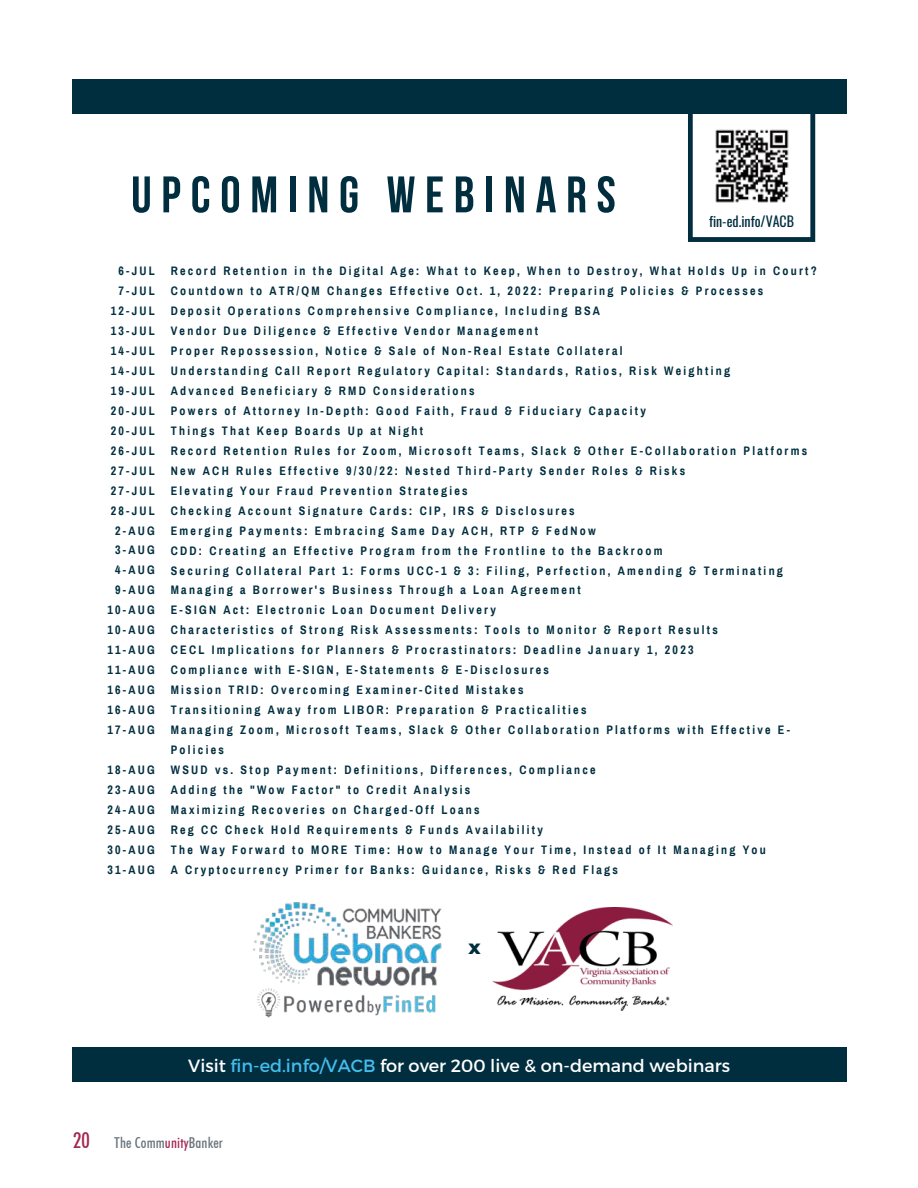
<style>
.page{position:relative;width:918px;height:1188px;background:#fff}
.page>*{position:absolute;margin:0;border:0;box-sizing:border-box;transform-origin:0 0}
.t1{font:700 51.3px "Bebas Neue";letter-spacing:.19em;color:#002e3f}
.t2{font:800 19.65px "Montserrat";color:#002e3f}
.t3{font:17.7px "Montserrat";color:#fff}
.t4{font:500 condensed 15px "Futura BT";letter-spacing:.01em;color:#677279}
.t5{font:13.95px "Oswald";color:#002e3f}
.t6{font:700 12px/20px "Archivo Narrow";letter-spacing:.19em;color:#002e3f;text-align:right}
.s1{color:#45bcec}
.s2{font-size:21.6px;color:#a52752}
.s3{color:#a52752}
</style>
<div class="page">
<svg style="left:688px;top:113px;width:127px;height:129px"></svg>
<div style="left:72px;top:79px;width:774px;height:34px;background:#002e3f"></div>
<div style="left:72px;top:1048px;width:774px;height:34px;background:#002e3f"></div>
<img style="left:492px;top:907px;width:181px;height:104px">
<img style="left:253px;top:902px;width:189px;height:116px">
<img style="left:707px;top:120px;width:90px;height:90px">
<h1 class="t1" style="left:131px;top:167px;width:486px">UPCOMING WEBINARS</h1>
<p class="t5" style="left:709px;top:209px;width:87px">fin-ed.info/VACB</p>
<p class="t6" style="left:107px;top:261px;width:49px">6-JUL<br>7-JUL<br>12-JUL<br>13-JUL<br>14-JUL<br>14-JUL<br>19-JUL<br>20-JUL<br>20-JUL<br>26-JUL<br>27-JUL<br>27-JUL<br>28-JUL<br>2-AUG<br>3-AUG<br>4-AUG<br>9-AUG<br>10-AUG<br>10-AUG<br>11-AUG<br>11-AUG<br>16-AUG<br>16-AUG<br>17-AUG</p>
<p class="t6" style="left:107px;top:760px;width:49px;text-align:justify">18-AUG 23-AUG 24-AUG 25-AUG 30-AUG 31-AUG</p>
<p class="t6" style="left:171px;top:261px;width:647px;text-align:left">Record Retention in the Digital Age: What to Keep, When to Destroy, What Holds Up in Court?<br>Countdown to ATR/QM Changes Effective Oct. 1, 2022: Preparing Policies &amp; Processes<br>Deposit Operations Comprehensive Compliance, Including BSA<br>Vendor Due Diligence &amp; Effective Vendor Management<br>Proper Repossession, Notice &amp; Sale of Non-Real Estate Collateral<br>Understanding Call Report Regulatory Capital: Standards, Ratios, Risk Weighting<br>Advanced Beneficiary &amp; RMD Considerations<br>Powers of Attorney In-Depth: Good Faith, Fraud &amp; Fiduciary Capacity<br>Things That Keep Boards Up at Night<br>Record Retention Rules for Zoom, Microsoft Teams, Slack &amp; Other E-Collaboration Platforms New ACH Rules Effective 9/30/22: Nested Third-Party Sender Roles &amp; Risks<br>Elevating Your Fraud Prevention Strategies<br>Checking Account Signature Cards: CIP, IRS &amp; Disclosures<br>Emerging Payments: Embracing Same Day ACH, RTP &amp; FedNow<br>CDD: Creating an Effective Program from the Frontline to the Backroom<br>Securing Collateral Part 1: Forms UCC-1 &amp; 3: Filing, Perfection, Amending &amp; Terminating Managing a Borrower's Business Through a Loan Agreement<br>E-SIGN Act: Electronic Loan Document Delivery<br>Characteristics of Strong Risk Assessments: Tools to Monitor &amp; Report Results<br>CECL Implications for Planners &amp; Procrastinators: Deadline January 1, 2023<br>Compliance with E-SIGN, E-Statements &amp; E-Disclosures<br>Mission TRID: Overcoming Examiner-Cited Mistakes<br>Transitioning Away from LIBOR: Preparation &amp; Practicalities<br>Managing Zoom, Microsoft Teams, Slack &amp; Other Collaboration Platforms with Effective E-Policies<br>WSUD vs. Stop Payment: Definitions, Differences, Compliance<br>Adding the "Wow Factor" to Credit Analysis<br>Maximizing Recoveries on Charged-Off Loans<br>Reg CC Check Hold Requirements &amp; Funds Availability<br>The Way Forward to MORE Time: How to Manage Your Time, Instead of It Managing You<br>A Cryptocurrency Primer for Banks: Guidance, Risks &amp; Red Flags</p>
<h2 class="t2" style="left:468px;top:933px;width:14px">x</h2>
<h3 class="t3" style="left:188px;top:1054px;width:543px">Visit <span class="s1">fin-ed.info/VACB</span> for over 200 live &amp; on-demand webinars</h3>
<p class="t4" style="left:73px;top:1134px;width:151px"><span class="s2">20</span> The Comm<span class="s3">unity</span>Banker</p>
</div>
